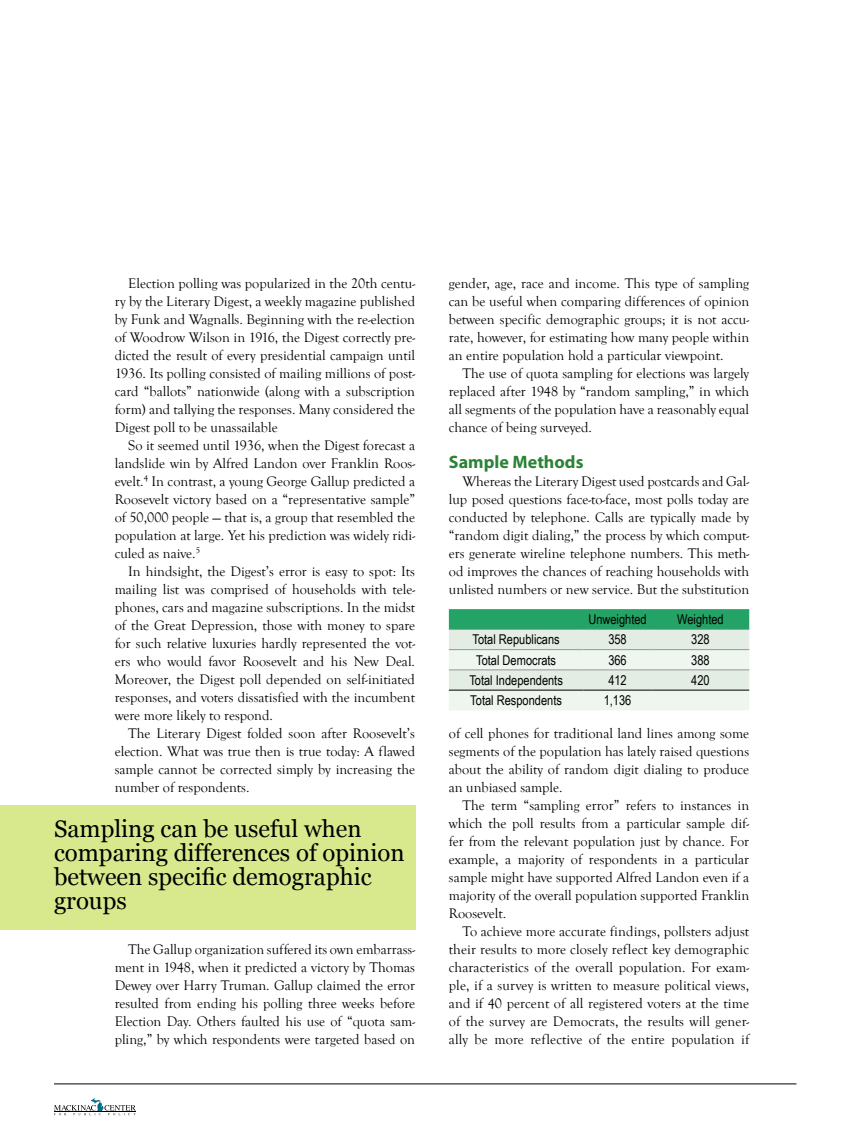
<style>
.page{position:relative;width:864px;height:1134px;background:#fff}
.page>*{position:absolute;margin:0;border:0;box-sizing:border-box;transform-origin:0 0}
.t1{font:24px/24px "Georgia";color:#000}
.t2{font:700 18px "Myriad Pro";color:#2a8336}
.t3{font:14.25px/18px "Goudy Old Style T";color:#000;text-align:justify}
.t4{font:13.5px "Arial Narrow";color:#000}
</style>
<div class="page">
<hr style="left:54px;top:1084px;width:742px;height:1px;background:#000">
<svg style="left:54px;top:1098px;width:82px;height:17px"></svg>
<svg style="left:449px;top:609px;width:300px;height:101px"></svg>
<hr style="left:449px;top:629px;width:134px;height:1px;background:#939598">
<hr style="left:583px;top:629px;width:69px;height:1px;background:#939598">
<hr style="left:652px;top:629px;width:97px;height:1px;background:#939598">
<hr style="left:449px;top:649px;width:134px;height:1px;background:#939598">
<hr style="left:583px;top:649px;width:69px;height:1px;background:#939598">
<hr style="left:652px;top:649px;width:97px;height:1px;background:#939598">
<hr style="left:449px;top:670px;width:134px;height:1px;background:#939598">
<hr style="left:583px;top:670px;width:69px;height:1px;background:#939598">
<hr style="left:652px;top:670px;width:97px;height:1px;background:#939598">
<hr style="left:449px;top:690px;width:134px;height:1px;background:#000">
<hr style="left:583px;top:690px;width:69px;height:1px;background:#000">
<hr style="left:652px;top:690px;width:97px;height:1px;background:#000">
<div style="left:0;top:806px;width:415px;height:124px;background:#d8e98d"></div>
<p class="t3" style="left:115px;top:275px;width:302px;text-indent:14px">Election polling was popularized in the 20th centu&shy;ry by the Literary Digest, a weekly magazine published by Funk and Wagnalls. Beginning with the re-election of Woodrow Wilson in 1916, the Digest correctly pre&shy;dicted the result of every presidential campaign until 1936. Its polling consisted of mailing millions of post&shy;card “ballots” nationwide (along with a subscription form) and tallying the responses. Many considered the Digest poll to be unassailable</p>
<p class="t3" style="left:115px;top:437px;width:302px;text-indent:14px">So it seemed until 1936, when the Digest forecast a landslide win by Alfred Landon over Franklin Roos&shy;evelt.<sup>4</sup> In contrast, a young George Gallup predicted a Roosevelt victory based on a “representative sample” of 50,000 people — that is, a group that resembled the population at large. Yet his prediction was widely ridi&shy;culed as naive.<sup>5</sup></p>
<p class="t3" style="left:115px;top:563px;width:302px;text-indent:14px">In hindsight, the Digest’s error is easy to spot: Its mailing list was comprised of households with tele&shy;phones, cars and magazine subscriptions. In the midst of the Great Depression, those with money to spare for such relative luxuries hardly represented the vot&shy;ers who would favor Roosevelt and his New Deal.<br>Moreover, the Digest poll depended on self-initiated responses, and voters dissatisfied with the incumbent were more likely to respond.</p>
<p class="t3" style="left:115px;top:725px;width:302px;text-indent:14px">The Literary Digest folded soon after Roosevelt’s election. What was true then is true today: A flawed sample cannot be corrected simply by increasing the number of respondents.</p>
<h1 class="t1" style="left:54px;top:817px;width:352px">Sampling can be useful when comparing differences of opinion between specific demographic groups</h1>
<p class="t3" style="left:115px;top:941px;width:302px;text-indent:14px">The Gallup organization suffered its own embarrass&shy;ment in 1948, when it predicted a victory by Thomas Dewey over Harry Truman. Gallup claimed the error resulted from ending his polling three weeks before Election Day. Others faulted his use of “quota sam&shy;pling,” by which respondents were targeted based on</p>
<p class="t3" style="left:449px;top:275px;width:302px">gender, age, race and income. This type of sampling can be useful when comparing differences of opinion between specific demographic groups; it is not accu&shy;rate, however, for estimating how many people within an entire population hold a particular viewpoint.</p>
<p class="t3" style="left:449px;top:365px;width:302px;text-indent:14px">The use of quota sampling for elections was largely replaced after 1948 by “random sampling,” in which all segments of the population have a reasonably equal chance of being surveyed.</p>
<p class="t2" style="left:449px;top:450px;width:136px">Sample Methods</p>
<p class="t3" style="left:449px;top:473px;width:302px;text-indent:14px">Whereas the Literary Digest used postcards and Gal&shy;lup posed questions face-to-face, most polls today are conducted by telephone. Calls are typically made by “random digit dialing,” the process by which comput&shy;ers generate wireline telephone numbers. This meth&shy;od improves the chances of reaching households with unlisted numbers or new service. But the substitution</p>
<p class="t4" style="left:588px;top:612px;width:60px">Unweighted</p>
<p class="t4" style="left:677px;top:612px;width:48px">Weighted</p>
<p class="t4" style="left:472px;top:632px;width:89px">Total Republicans</p>
<p class="t4" style="left:608px;top:632px;width:20px">358</p>
<p class="t4" style="left:691px;top:632px;width:20px">328</p>
<p class="t4" style="left:476px;top:652px;width:81px">Total Democrats</p>
<p class="t4" style="left:608px;top:652px;width:20px">366</p>
<p class="t4" style="left:691px;top:652px;width:20px">388</p>
<p class="t4" style="left:469px;top:672px;width:95px">Total Independents</p>
<p class="t4" style="left:608px;top:672px;width:20px">412</p>
<p class="t4" style="left:691px;top:672px;width:20px">420</p>
<p class="t4" style="left:470px;top:693px;width:93px">Total Respondents</p>
<p class="t4" style="left:604px;top:693px;width:29px">1,136</p>
<p class="t3" style="left:449px;top:725px;width:302px">of cell phones for traditional land lines among some segments of the population has lately raised questions about the ability of random digit dialing to produce an unbiased sample.</p>
<p class="t3" style="left:449px;top:797px;width:302px;text-indent:14px">The term “sampling error” refers to instances in which the poll results from a particular sample dif&shy;fer from the relevant population just by chance. For example, a majority of respondents in a particular sample might have supported Alfred Landon even if a majority of the overall population supported Franklin Roosevelt.</p>
<p class="t3" style="left:449px;top:923px;width:302px;text-indent:14px">To achieve more accurate findings, pollsters adjust their results to more closely reflect key demographic characteristics of the overall population. For exam&shy;ple, if a survey is written to measure political views, and if 40 percent of all registered voters at the time of the survey are Democrats, the results will gener&shy;ally be more reflective of the entire population if</p>
</div>
